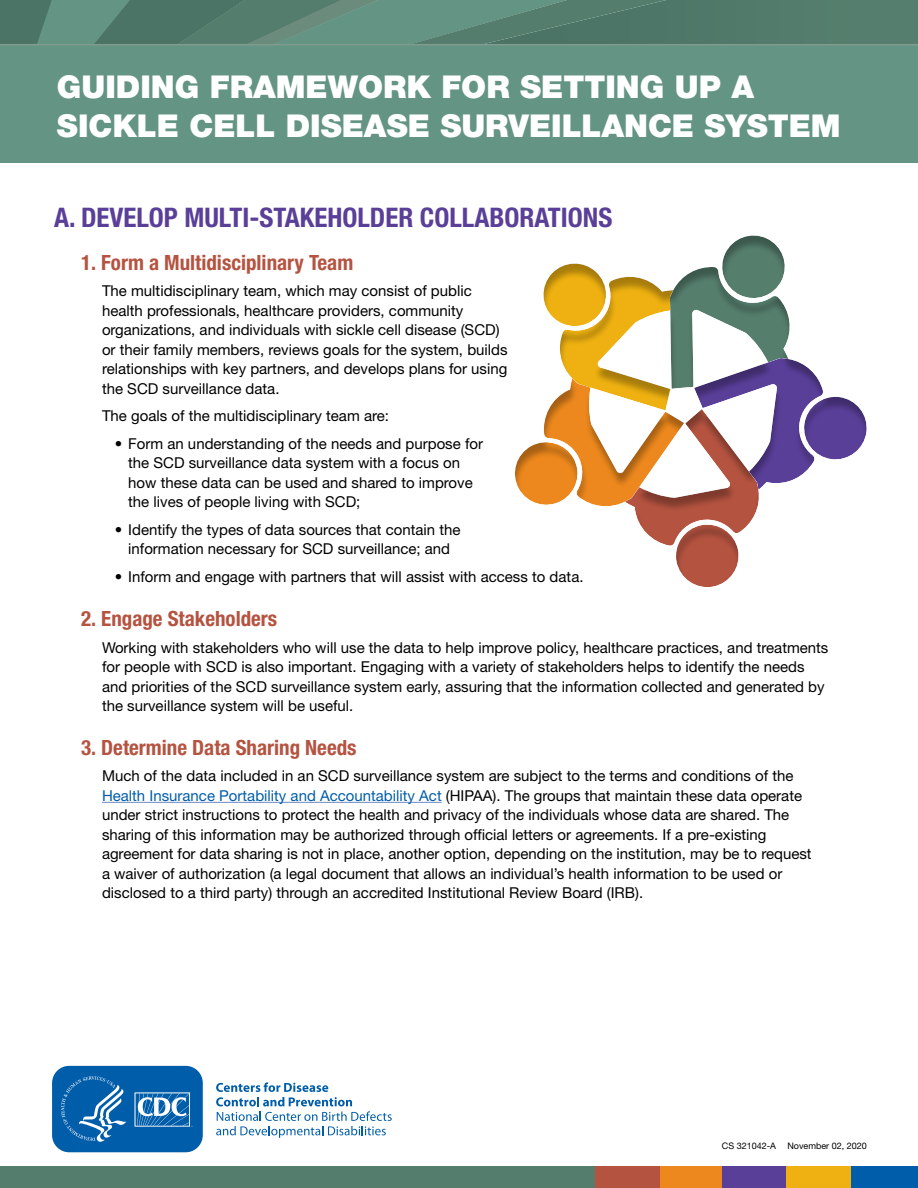
<style>
.page{position:relative;width:918px;height:1188px;background:#fff}
.page>*{position:absolute;margin:0;border:0;box-sizing:border-box;transform-origin:0 0}
.H1-_title{font:900 31.5px/39px "Helvetica Neue LT Std";color:#fff}
.H2-Outline{font:700 condensed 27px "Helvetica Neue LT Std";color:#5a3f99}
.H3-Outline{font:700 condensed 21px "Helvetica Neue LT Std";color:#b55341}
.Outline-Body_1{font:15px/19.5px "Helvetica Neue LT Std";color:#000}
.t1{font:9px "Helvetica Neue LT Std";color:#000}
.s1{color:#005daa}
</style>
<div class="page">
<div style="left:0;top:1167px;width:597px;height:21px;background:#557d6d"></div>
<div style="left:658px;top:1167px;width:65px;height:21px;background:#ec881d"></div>
<div style="left:722px;top:1167px;width:65px;height:21px;background:#5a3f99"></div>
<div style="left:787px;top:1167px;width:64px;height:21px;background:#eeb111"></div>
<div style="left:851px;top:1167px;width:67px;height:21px;background:#005daa"></div>
<div style="left:595px;top:1167px;width:64px;height:21px;background:#b55341"></div>
<svg style="left:0;top:0;width:918px;height:44px;background:#568171"></svg>
<div style="left:0;top:45px;width:918px;height:117px;background:#649584"></div>
<hr style="left:0;top:44px;width:918px;height:1px;background:#819a8e">
<svg style="left:216px;top:1082px;width:176px;height:56px"></svg>
<svg style="left:52px;top:1065px;width:151px;height:88px;background:#2474b6"></svg>
<svg style="left:438px;top:162px;width:480px;height:425px"></svg>
<hr style="left:102px;top:802px;width:340px;height:1px;background:#6a8ac4">
<h1 class="H1-_title" style="left:57px;top:68px;width:785px">GUIDING FRAMEWORK FOR SETTING UP A<br>SICKLE CELL DISEASE SURVEILLANCE SYSTEM</h1>
<h2 class="H2-Outline" style="left:54px;top:201px;width:560px">A. DEVELOP MULTI-STAKEHOLDER COLLABORATIONS</h2>
<h3 class="H3-Outline" style="left:81px;top:250px;width:274px">1. Form a Multidisciplinary Team</h3>
<p class="Outline-Body_1" style="left:102px;top:281px;width:407px">The multidisciplinary team, which may consist of public health professionals, healthcare providers, community organizations, and individuals with sickle cell disease (SCD) or their family members, reviews goals for the system, builds relationships with key partners, and develops plans for using the SCD surveillance data.</p>
<p class="Outline-Body_1" style="left:102px;top:406px;width:289px">The goals of the multidisciplinary team are:</p>
<p class="Outline-Body_1" style="left:128px;top:433px;width:356px;text-indent:-14px">• Form an understanding of the needs and purpose for the SCD surveillance data system with a focus on how these data can be used and shared to improve the lives of people living with SCD;</p>
<p class="Outline-Body_1" style="left:115px;top:520px;width:347px;text-align:center">• Identify the types of data sources that contain the information necessary for SCD surveillance; and</p>
<p class="Outline-Body_1" style="left:115px;top:567px;width:470px">• Inform and engage with partners that will assist with access to data.</p>
<h3 class="H3-Outline" style="left:81px;top:606px;width:198px">2. Engage Stakeholders</h3>
<p class="Outline-Body_1" style="left:102px;top:637px;width:728px">Working with stakeholders who will use the data to help improve policy, healthcare practices, and treatments for people with SCD is also important. Engaging with a variety of stakeholders helps to identify the needs and priorities of the SCD surveillance system early, assuring that the information collected and generated by the surveillance system will be useful.</p>
<h3 class="H3-Outline" style="left:81px;top:735px;width:277px">3. Determine Data Sharing Needs</h3>
<p class="Outline-Body_1" style="left:102px;top:766px;width:711px">Much of the data included in an SCD surveillance system are subject to the terms and conditions of the <span class="s1">Health Insurance Portability and Accountability Act</span> (HIPAA). The groups that maintain these data operate under strict instructions to protect the health and privacy of the individuals whose data are shared. The sharing of this information may be authorized through official letters or agreements. If a pre-existing agreement for data sharing is not in place, another option, depending on the institution, may be to request a waiver of authorization (a legal document that allows an individual’s health information to be used or disclosed to a third party) through an accredited Institutional Review Board (IRB).</p>
<p class="t1" style="left:722px;top:1140px;width:56px">CS 321042-A</p>
<p class="t1" style="left:787px;top:1140px;width:81px">November 02, 2020</p>
</div>
